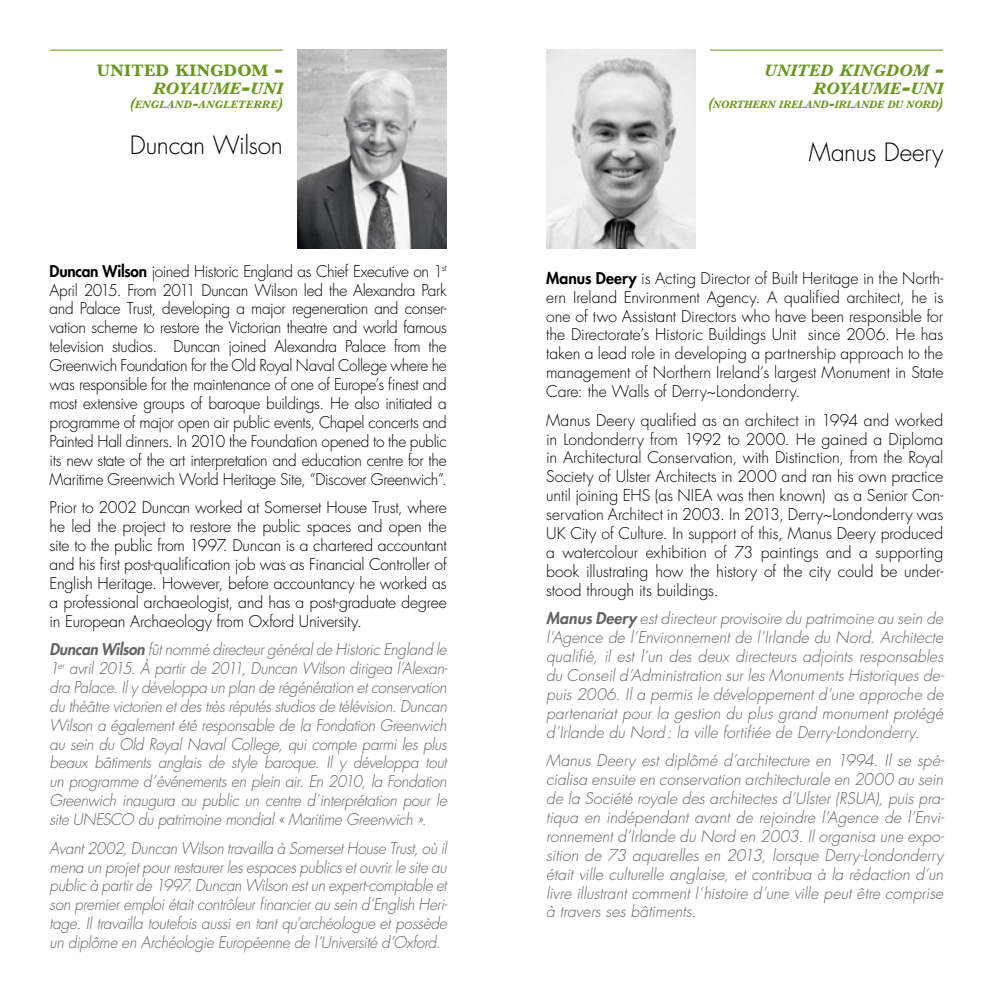
<style>
.page{position:relative;width:993px;height:993px;background:#fff}
.page>*{position:absolute;margin:0;border:0;box-sizing:border-box;transform-origin:0 0}
.t1{font:300 24.5px "Futura LT";letter-spacing:-.015em;color:#000}
.t2{font:700 17.15px/17.5px "Baskerville";letter-spacing:.015em;color:#6a971f;text-align:right}
.t3{font:italic 700 17.15px/17.5px "Baskerville";letter-spacing:.005em;color:#6a971f;text-align:right}
.t4{font:300 15.75px/18.9px "Futura LT";letter-spacing:-.005em;color:#000;text-align:justify}
.t5{font:italic 300 15.75px/18.9px "Futura LT";letter-spacing:-.01em;color:#646363;text-align:justify}
.t6{font:italic 700 11.03px "Baskerville";letter-spacing:-.005em;color:#6a971f}
.t7{font:italic 700 11.03px "Baskerville";letter-spacing:.02em;color:#6a971f}
.s1{font-size:24.5px}
.s2{font-style:italic}
.s3{font-style:italic;font-size:24.5px}
.s4{font-size:15.75px}
.s5{font-weight:800}
</style>
<div class="page">
<img style="left:298px;top:50px;width:148px;height:198px">
<hr style="left:50px;top:50px;width:233px;height:1px;background:#6a971f">
<img style="left:546px;top:50px;width:148px;height:198px">
<hr style="left:709px;top:50px;width:234px;height:1px;background:#6a971f">
<p class="t2" style="left:97px;top:61px;width:188px">UNITED KINGDOM <span class="s1">-<br></span><span class="s2">ROYAUME</span><span class="s3">-</span><span class="s2">UNI</span></p>
<p class="t7" style="left:130px;top:100px;width:155px"><span class="s4">(</span>ENGLAND<span class="s4">-</span>ANGLETERRE<span class="s4">)</span></p>
<h1 class="t1" style="left:130px;top:130px;width:154px">Duncan Wilson</h1>
<p class="t4" style="left:50px;top:262px;width:398px"><span class="s5">Duncan Wilson</span> joined Historic England as Chief Executive on 1<sup>st </sup>April 2015. From 2011 Duncan Wilson led the Alexandra Park and Palace Trust, developing a major regeneration and conser&shy;vation scheme to restore the Victorian theatre and world famous television studios. Duncan joined Alexandra Palace from the Greenwich Foundation for the Old Royal Naval College where he was responsible for the maintenance of one of Europe’s finest and most extensive groups of baroque buildings. He also initiated a programme of major open air public events, Chapel concerts and Painted Hall dinners. In 2010 the Foundation opened to the public its new state of the art interpretation and education centre for the Maritime Greenwich World Heritage Site, “Discover Greenwich”.</p>
<p class="t4" style="left:50px;top:498px;width:398px">Prior to 2002 Duncan worked at Somerset House Trust, where he led the project to restore the public spaces and open the site to the public from 1997. Duncan is a chartered accountant and his first post-qualification job was as Financial Controller of English Heritage. However, before accountancy he worked as a professional archaeologist, and has a post-graduate degree in European Archaeology from Oxford University.</p>
<p class="t5" style="left:50px;top:639px;width:399px"><span class="s5">Duncan Wilson</span> fût nommé directeur général de Historic England le 1<sup>er</sup> avril 2015. À partir de 2011, Duncan Wilson dirigea l’Alexan&shy;dra Palace. Il y développa un plan de régénération et conservation du théâtre victorien et des très réputés studios de télévision. Duncan Wilson a également été responsable de la Fondation Greenwich au sein du Old Royal Naval College, qui compte parmi les plus beaux bâtiments anglais de style baroque. Il y développa tout un programme d’événements en plein air. En 2010, la Fondation Greenwich inaugura au public un centre d’interprétation pour le site UNESCO du patrimoine mondial « Maritime Greenwich ».</p>
<p class="t5" style="left:50px;top:838px;width:399px">Avant 2002, Duncan Wilson travailla à Somerset House Trust, où il mena un projet pour restaurer les espaces publics et ouvrir le site au public à partir de 1997. Duncan Wilson est un expert-comptable et son premier emploi était contrôleur financier au sein d’English Heri&shy;tage. Il travailla toutefois aussi en tant qu’archéologue et possède un diplôme en Archéologie Européenne de l’Université d’Oxford.</p>
<p class="t3" style="left:763px;top:64px;width:181px">UNITED KINGDOM <span class="s1">-<br></span>ROYAUME<span class="s1">-</span>UNI</p>
<p class="t6" style="left:708px;top:100px;width:236px"><span class="s4">(</span>NORTHERN IRELAND<span class="s4">-</span>IRLANDE DU NORD<span class="s4">)</span></p>
<h1 class="t1" style="left:808px;top:137px;width:136px">Manus Deery</h1>
<p class="t4" style="left:546px;top:269px;width:398px"><span class="s5">Manus Deery</span> is Acting Director of Built Heritage in the North&shy;ern Ireland Environment Agency. A qualified architect, he is one of two Assistant Directors who have been responsible for the Directorate’s Historic Buildings Unit since 2006. He has taken a lead role in developing a partnership approach to the management of Northern Ireland’s largest Monument in State Care: the Walls of Derry~Londonderry.</p>
<p class="t4" style="left:546px;top:411px;width:398px">Manus Deery qualified as an architect in 1994 and worked in Londonderry from 1992 to 2000. He gained a Diploma in Architectural Conservation, with Distinction, from the Royal Society of Ulster Architects in 2000 and ran his own practice until joining EHS (as NIEA was then known) as a Senior Con&shy;servation Architect in 2003. In 2013, Derry~Londonderry was UK City of Culture. In support of this, Manus Deery produced a watercolour exhibition of 73 paintings and a supporting book illustrating how the history of the city could be under&shy;stood through its buildings.</p>
<p class="t5" style="left:546px;top:609px;width:399px"><span class="s5">Manus Deery</span> est directeur provisoire du patrimoine au sein de l’Agence de l’Environnement de l’Irlande du Nord. Architecte qualifié, il est l’un des deux directeurs adjoints responsables du Conseil d’Administration sur les Monuments Historiques de&shy;puis 2006. Il a permis le développement d’une approche de partenariat pour la gestion du plus grand monument protégé d’Irlande du Nord : la ville fortifiée de Derry-Londonderry.</p>
<p class="t5" style="left:546px;top:751px;width:399px">Manus Deery est diplômé d’architecture en 1994. Il se spé&shy;cialisa ensuite en conservation architecturale en 2000 au sein de la Société royale des architectes d’Ulster (RSUA), puis pra&shy;tiqua en indépendant avant de rejoindre l’Agence de l’Envi&shy;ronnement d’Irlande du Nord en 2003. Il organisa une expo&shy;sition de 73 aquarelles en 2013, lorsque Derry-Londonderry était ville culturelle anglaise, et contribua à la rédaction d’un livre illustrant comment l’histoire d’une ville peut être comprise à travers ses bâtiments.</p>
</div>
